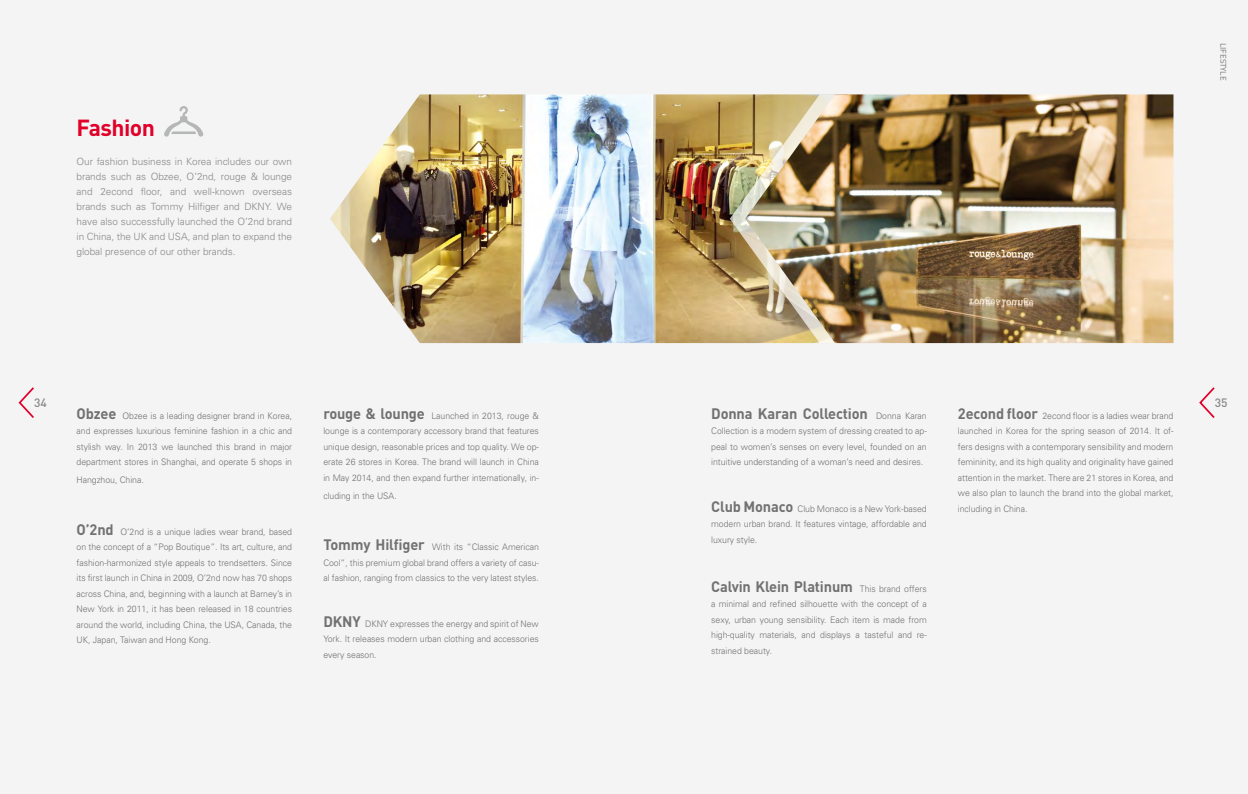
<style>
.page{position:relative;width:1248px;height:794px;background:#fff}
.page>*{position:absolute;margin:0;border:0;box-sizing:border-box;transform-origin:0 0}
.t1{font:700 23px "DIN";letter-spacing:-.025em;color:#e1002a}
.t2{font:700 15px "DIN";letter-spacing:-.01em;color:#727171}
.t3{font:500 12px "DIN";color:#898989}
.t4{font:300 10px/15px "Univers";letter-spacing:-.005em;color:#898989;text-align:justify}
.t5{font:300 9px/15.5px "Univers";letter-spacing:-.005em;color:#727171;text-align:justify}
.t6{font:8px "DIN";color:#727171}
.s1{font-family:"DIN";font-weight:700;font-size:15px}
.s2{font-family:"Univers";font-weight:300;font-size:9px}
</style>
<div class="page">
<div style="left:0;top:0;width:1247px;height:794px;background:#f4f4f4"></div>
<img style="left:330px;top:94px;width:399px;height:249px">
<img style="left:729px;top:94px;width:16px;height:249px">
<img style="left:745px;top:94px;width:428px;height:249px">
<svg style="left:1199px;top:387px;width:16px;height:31px"></svg>
<svg style="left:18px;top:387px;width:16px;height:31px"></svg>
<svg style="left:164px;top:106px;width:40px;height:31px"></svg>
<h1 class="t1" style="left:77px;top:112px;width:80px">Fashion</h1>
<p class="t4" style="left:77px;top:154px;width:217px">Our fashion business in Korea includes our own brands such as Obzee, O’2nd, rouge &amp; lounge and 2econd floor, and well-known overseas brands such as Tommy Hilfiger and DKNY. We have also successfully launched the O’2nd brand in China, the UK and USA, and plan to expand the global presence of our other brands.</p>
<p class="t6" style="left:1228px;top:43px;width:38px;rotate:90deg">Lifestyle</p>
<h3 class="t3" style="left:34px;top:395px;width:14px">34</h3>
<h3 class="t3" style="left:1214px;top:395px;width:14px">35</h3>
<p class="t5" style="left:957px;top:408px;width:217px"><span class="s1">2econd floor</span> 2econd floor is a ladies wear brand launched in Korea for the spring season of 2014. It of&shy;fers designs with a contemporary sensibility and modern femininity, and its high quality and originality have gained attention in the market. There are 21 stores in Korea, and we also plan to launch the brand into the global market, including in China.</p>
<p class="t5" style="left:77px;top:408px;width:217px"><span class="s1">Obzee</span> Obzee is a leading designer brand in Korea, and expresses luxurious feminine fashion in a chic and stylish way. In 2013 we launched this brand in major department stores in Shanghai, and operate 5 shops in</p>
<p class="t5" style="left:77px;top:472px;width:69px">Hangzhou, China.</p>
<p class="t5" style="left:77px;top:524px;width:217px"><span class="s1">O’2nd</span> O’2nd is a unique ladies wear brand, based on the concept of a “Pop Boutique”. Its art, culture, and fashion-harmonized style appeals to trendsetters. Since its first launch in China in 2009, O’2nd now has 70 shops across China, and, beginning with a launch at Barney’s in New York in 2011, it has been released in 18 countries around the world, including China, the USA, Canada, the UK, Japan, Taiwan and Hong Kong.</p>
<p class="t5" style="left:323px;top:408px;width:217px"><span class="s1">rouge &amp; lounge</span> Launched in 2013, rouge &amp; lounge is a contemporary accessory brand that features unique design, reasonable prices and top quality. We op&shy;erate 26 stores in Korea. The brand will launch in China in May 2014, and then expand further internationally, in-</p>
<p class="t5" style="left:323px;top:488px;width:75px">cluding in the USA.</p>
<p class="t5" style="left:323px;top:539px;width:217px"><span class="s1">Tommy Hilfiger</span> With its “Classic American Cool”, this premium global brand offers a variety of casu&shy;al fashion, ranging from classics to the very latest styles.</p>
<p class="t5" style="left:323px;top:616px;width:217px"><span class="s1">DKNY</span> DKNY expresses the energy and spirit of New York. It releases modern urban clothing and accessories every season.</p>
<h2 class="t2" style="left:711px;top:403px;width:217px">Donna Karan Collection <span class="s2">Donna Karan</span></h2>
<p class="t5" style="left:711px;top:423px;width:217px">Collection is a modern system of dressing created to ap&shy;peal to women’s senses on every level, founded on an intuitive understanding of a woman’s need and desires.</p>
<p class="t5" style="left:711px;top:501px;width:217px"><span class="s1">Club Monaco</span> Club Monaco is a New York-based modern urban brand. It features vintage, affordable and luxury style.</p>
<h2 class="t2" style="left:711px;top:576px;width:217px">Calvin Klein Platinum <span class="s2">This brand offers</span></h2>
<p class="t5" style="left:711px;top:596px;width:217px">a minimal and refined silhouette with the concept of a sexy, urban young sensibility. Each item is made from high-quality materials, and displays a tasteful and re&shy;strained beauty.</p>
</div>
